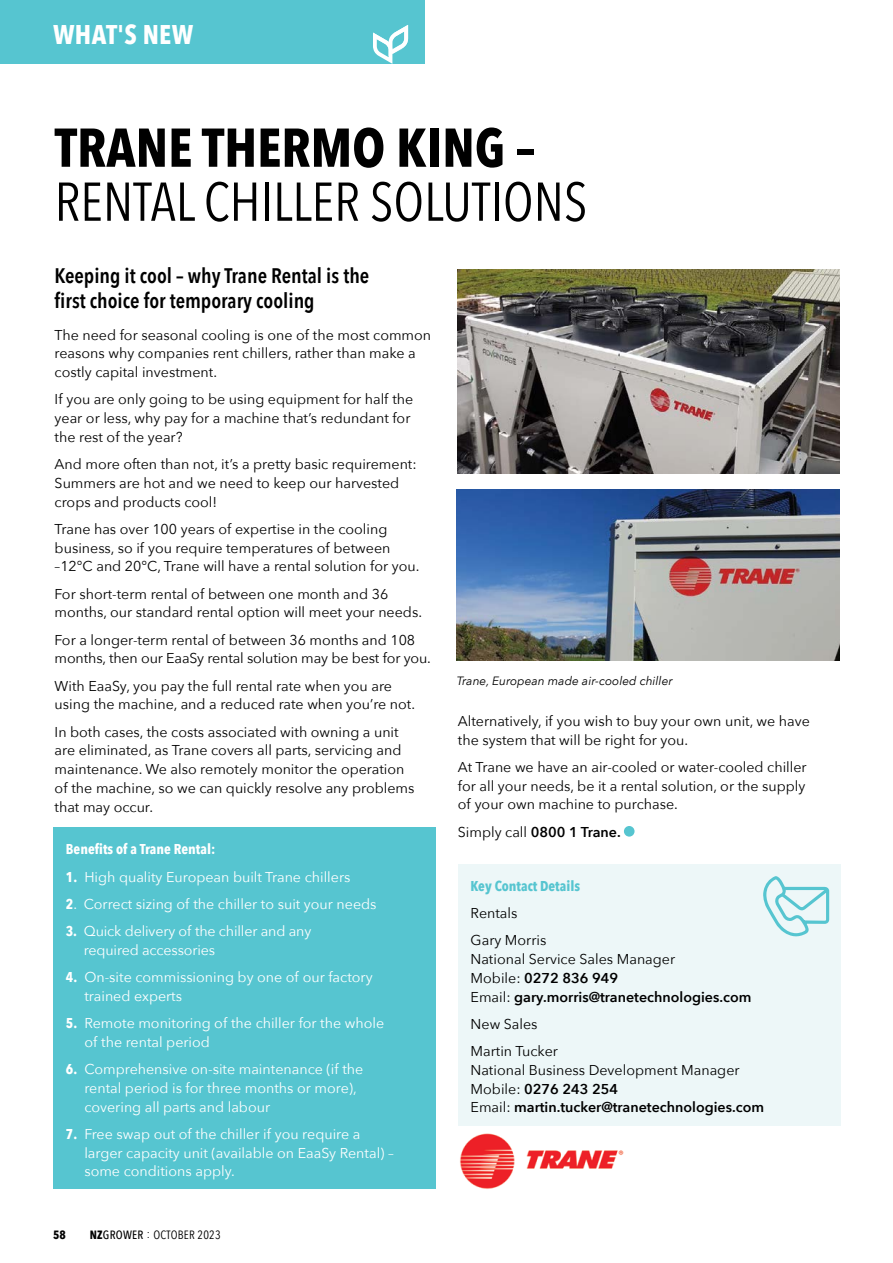
<style>
.page{position:relative;width:893px;height:1263px;background:#fff}
.page>*{position:absolute;margin:0;border:0;box-sizing:border-box;transform-origin:0 0}
.t1{font:54px "Avenir Next Condensed";color:#000}
.t2{font:700 54px "Avenir Next Condensed";color:#000}
.t3{font:700 27px "Avenir Next Condensed";letter-spacing:.01em;color:#fff}
.t4{font:600 21px/25.5px "Avenir Next Condensed";color:#000}
.t5{font:14.25px/18.8px "Avenir Next";color:#000}
.t6{font:14.25px/18.8px "Avenir Next";color:#fff}
.t7{font:600 14.25px/18.8px "Avenir Next";color:#000}
.t8{font:700 14.25px "Avenir Next Condensed";color:#fff}
.t9{font:700 14.25px "Avenir Next Condensed";color:#56c5d0}
.t10{font:italic 12px "Avenir Next";color:#000}
.t11{font:12px "Avenir Next Condensed";letter-spacing:.02em;color:#000}
.t12{font:700 12px "Avenir Next Condensed";color:#000}
.s1{font-weight:400}
.s2{font-weight:600}
.s3{font-family:"Avenir Next Condensed";font-weight:700}
.s4{font-weight:700}
.s5{font-weight:500}
</style>
<div class="page">
<div style="left:0;top:0;width:425px;height:64px;background:#56c5d0"></div>
<svg style="left:373px;top:25px;width:35px;height:39px"></svg>
<div style="left:624px;top:826px;width:10px;height:11px;background:#56c5d0;border-radius:50%"></div>
<div style="left:458px;top:864px;width:383px;height:261px;background:#edf7f8"></div>
<img style="left:457px;top:269px;width:383px;height:205px">
<img style="left:457px;top:490px;width:382px;height:170px">
<div style="left:53px;top:827px;width:383px;height:362px;background:#56c5d0"></div>
<img style="left:460px;top:1133px;width:164px;height:56px">
<svg style="left:763px;top:876px;width:66px;height:61px"></svg>
<h2 class="t3" style="left:53px;top:18px;width:142px">WHAT'S NEW</h2>
<h1 class="t2" style="left:55px;top:115px;width:482px">TRANE THERMO KING –</h1>
<h1 class="t1" style="left:55px;top:156px;width:534px">RENTAL CHILLER SOLUTIONS</h1>
<h3 class="t4" style="left:55px;top:262px;width:316px">Keeping it cool – why Trane Rental is the first choice for temporary cooling</h3>
<p class="t5" style="left:55px;top:325px;width:378px">The need for seasonal cooling is one of the most common reasons why companies rent chillers, rather than make a costly capital investment.</p>
<p class="t5" style="left:55px;top:389px;width:360px">If you are only going to be using equipment for half the year or less, why pay for a machine that’s redundant for the rest of the year?</p>
<p class="t5" style="left:55px;top:454px;width:364px">And more often than not, it’s a pretty basic requirement:<br>Summers are hot and we need to keep our harvested crops and products cool!</p>
<p class="t5" style="left:55px;top:519px;width:366px">Trane has over 100 years of expertise in the cooling business, so if you require temperatures of between –12°C and 20°C, Trane will have a rental solution for you.</p>
<p class="t5" style="left:55px;top:584px;width:369px">For short-term rental of between one month and 36 months, our standard rental option will meet your needs.</p>
<p class="t5" style="left:55px;top:630px;width:378px">For a longer-term rental of between 36 months and 108 months, then our EaaSy rental solution may be best for you.</p>
<p class="t5" style="left:55px;top:676px;width:362px">With EaaSy, you pay the full rental rate when you are using the machine, and a reduced rate when you’re not.</p>
<p class="t5" style="left:55px;top:722px;width:361px">In both cases, the costs associated with owning a unit are eliminated, as Trane covers all parts, servicing and maintenance. We also remotely monitor the operation of the machine, so we can quickly resolve any problems that may occur.</p>
<p class="t5" style="left:458px;top:711px;width:354px">Alternatively, if you wish to buy your own unit, we have the system that will be right for you.</p>
<p class="t10" style="left:457px;top:670px;width:217px">Trane, European made air-cooled chiller</p>
<p class="t5" style="left:458px;top:757px;width:350px;text-align:justify">At Trane we have an air-cooled or water-cooled chiller for all your needs, be it a rental solution, or the supply of your own machine to purchase.</p>
<p class="t7" style="left:458px;top:822px;width:164px"><span class="s1">Simply call</span> 0800 1 Trane.</p>
<p class="t9" style="left:471px;top:877px;width:111px">Key Contact Details</p>
<p class="t5" style="left:471px;top:899px;width:77px;line-height:27.3px">Rentals<br>Gary Morris</p>
<p class="t7" style="left:471px;top:949px;width:282px"><span class="s1">National Service Sales Manager<br>Mobile:</span> 0272 836 949<br><span class="s1">Email:</span> gary.morris@tranetechnologies.com</p>
<p class="t5" style="left:471px;top:1010px;width:89px;line-height:27.3px">New Sales<br>Martin Tucker</p>
<p class="t5" style="left:471px;top:1060px;width:295px">National Business Development Manager<br>Mobile: <span class="s2">0276 243 254<br></span>Email: <span class="s2">martin.tucker@tranetechnologies.com</span></p>
<p class="t8" style="left:66px;top:840px;width:151px">Benefits of a Trane Rental:</p>
<p class="t6" style="left:66px;top:867px;width:286px"><span class="s3">1.</span> High quality European built Trane chillers</p>
<p class="t6" style="left:66px;top:894px;width:312px"><span class="s3">2</span>. Correct sizing of the chiller to suit your needs</p>
<p class="t6" style="left:84px;top:921px;width:229px;text-indent:-18px"><span class="s3">3.</span> Quick delivery of the chiller and any required accessories</p>
<p class="t6" style="left:84px;top:967px;width:290px;text-indent:-18px"><span class="s3">4.</span> On-site commissioning by one of our factory trained experts</p>
<p class="t6" style="left:84px;top:1013px;width:301px;text-indent:-18px"><span class="s3">5.</span> Remote monitoring of the chiller for the whole of the rental period</p>
<p class="t6" style="left:84px;top:1059px;width:281px;text-indent:-18px"><span class="s3">6.</span> Comprehensive on-site maintenance (if the rental period is for three months or more), covering all parts and labour</p>
<p class="t6" style="left:84px;top:1124px;width:311px;text-indent:-18px"><span class="s3">7.</span> Free swap out of the chiller if you require a larger capacity unit (available on EaaSy Rental) – some conditions apply.</p>
<p class="t12" style="left:53px;top:1228px;width:14px">58</p>
<p class="t11" style="left:90px;top:1225px;width:133px"><span class="s4">NZ</span><span class="s5">GROWER</span> : OCTOBER 2023</p>
</div>
